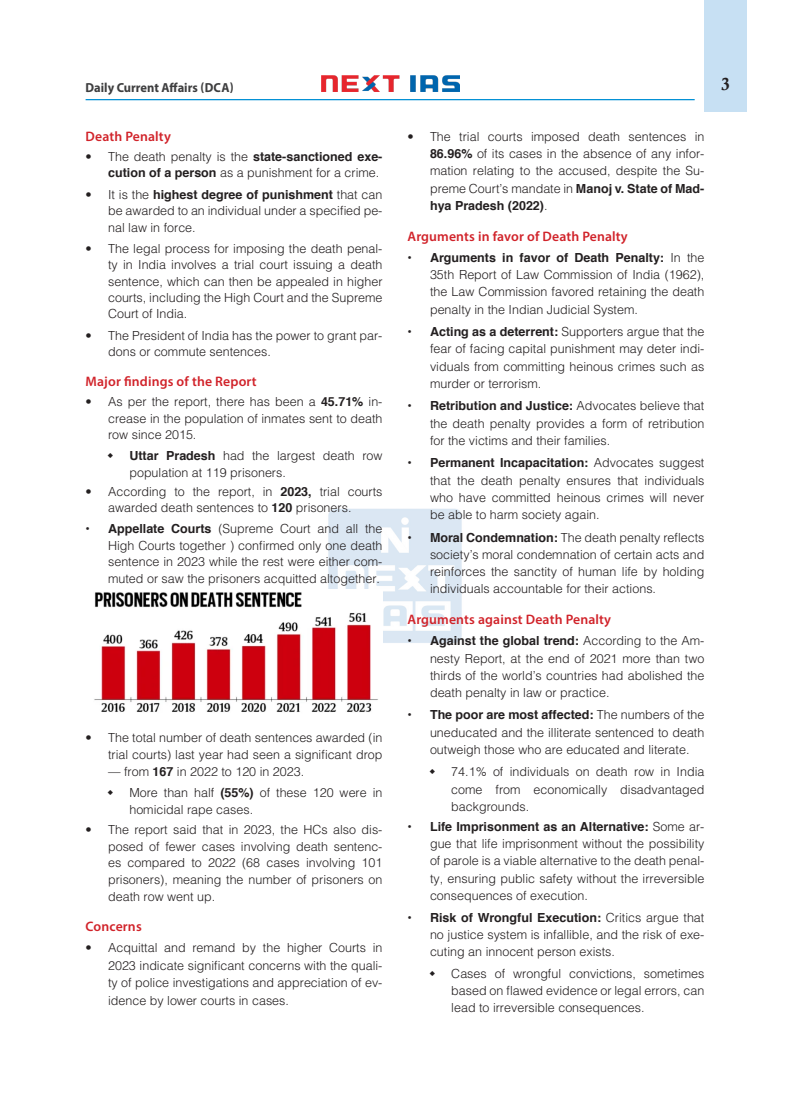
<style>
.page{position:relative;width:790px;height:1098px;background:#fff}
.page>*{position:absolute;margin:0;border:0;box-sizing:border-box;transform-origin:0 0}
.t1{font:17.5px "Calis MT Bol";color:#231f20}
.H-2{font:600 13.75px "Myriad Pro";letter-spacing:.01em;color:#d1232a}
.t2{font:700 13.12px "Myriad Pro";color:#3e3e3f;scale:.95 1}
.t3{font:300 12.5px/17.2px "Helvetica";color:#231f20;text-align:justify}
.s1{font-weight:700}
</style>
<div class="page">
<div style="left:704px;top:0;width:42px;height:112px;background:#c7e0f3"></div>
<img style="left:321px;top:76px;width:138px;height:15px">
<hr style="left:86px;top:99px;width:608px;height:1px;background:#008fd5">
<img style="left:328px;top:508px;width:134px;height:135px">
<img style="left:94px;top:589px;width:288px;height:123px">
<p class="t2" style="left:86px;top:79px;width:157px">Daily Current Affairs (DCA)</p>
<h1 class="t1" style="left:720px;top:74px;width:10px">3</h1>
<p class="H-2" style="left:86px;top:127px;width:87px">Death Penalty</p>
<p class="t3" style="left:86px;top:148px;width:298px;line-height:16.4px;text-align:right">• The death penalty is the <span class="s1">state-sanctioned exe&shy;cution of a person</span> as a punishment for a crime.</p>
<p class="t3" style="left:108px;top:186px;width:276px;line-height:16.4px;text-indent:-22px">• It is the <span class="s1">highest degree of punishment</span> that can be awarded to an individual under a specified pe&shy;nal law in force.</p>
<p class="t3" style="left:108px;top:240px;width:276px;line-height:16.4px;text-indent:-22px">• The legal process for imposing the death penal&shy;ty in India involves a trial court issuing a death sentence, which can then be appealed in higher courts, including the High Court and the Supreme Court of India.</p>
<p class="t3" style="left:108px;top:327px;width:276px;line-height:16.4px;text-indent:-22px">• The President of India has the power to grant par&shy;dons or commute sentences.</p>
<p class="H-2" style="left:86px;top:372px;width:172px">Major findings of the Report</p>
<p class="t3" style="left:108px;top:393px;width:276px;line-height:16.4px;text-indent:-22px">• As per the report, there has been a <span class="s1">45.71%</span> in&shy;crease in the population of inmates sent to death row since 2015.</p>
<p class="t3" style="left:129px;top:447px;width:254px;line-height:16.4px"><span class="s1">Uttar Pradesh</span> had the largest death row population at 119 prisoners.</p>
<p class="t3" style="left:108px;top:482px;width:276px;line-height:16.4px;text-indent:-22px">• According to the report, in <span class="s1">2023,</span> trial courts awarded death sentences to <span class="s1">120</span> prisoners.</p>
<p class="t3" style="left:108px;top:520px;width:276px;line-height:16.5px;text-indent:-22px"><span class="s1">• Appellate Courts</span> (Supreme Court and all the High Courts together ) confirmed only one death sentence in 2023 while the rest were either com&shy;muted or saw the prisoners acquitted altogether.</p>
<p class="t3" style="left:430px;top:127px;width:276px;text-indent:-22px">• The trial courts imposed death sentences in <span class="s1">86.96%</span> of its cases in the absence of any infor&shy;mation relating to the accused, despite the Su&shy;preme Court’s mandate in <span class="s1">Manoj v. State of Mad&shy;hya Pradesh (2022)</span>.</p>
<p class="H-2" style="left:407px;top:227px;width:222px">Arguments in favor of Death Penalty</p>
<p class="t3" style="left:430px;top:248px;width:276px;text-indent:-22px"><span class="s1">• Arguments in favor of Death Penalty:</span> In the 35th Report of Law Commission of India (1962), the Law Commission favored retaining the death penalty in the Indian Judicial System.</p>
<p class="t3" style="left:430px;top:323px;width:276px;text-indent:-23px"><span class="s1">• Acting as a deterrent:</span> Supporters argue that the fear of facing capital punishment may deter indi&shy;viduals from committing heinous crimes such as murder or terrorism.</p>
<p class="t3" style="left:430px;top:397px;width:276px;text-indent:-22px"><span class="s1">• Retribution and Justice:</span> Advocates believe that the death penalty provides a form of retribution for the victims and their families.</p>
<p class="t3" style="left:430px;top:454px;width:276px;text-indent:-22px"><span class="s1">• Permanent Incapacitation:</span> Advocates suggest that the death penalty ensures that individuals who have committed heinous crimes will never be able to harm society again.</p>
<p class="t3" style="left:430px;top:528px;width:276px;text-indent:-22px"><span class="s1">• Moral Condemnation:</span> The death penalty reflects society’s moral condemnation of certain acts and reinforces the sanctity of human life by holding individuals accountable for their actions.</p>
<p class="H-2" style="left:407px;top:610px;width:205px">Arguments against Death Penalty</p>
<p class="t3" style="left:430px;top:631px;width:276px;text-indent:-22px"><span class="s1">• Against the global trend:</span> According to the Am&shy;nesty Report, at the end of 2021 more than two thirds of the world’s countries had abolished the death penalty in law or practice.</p>
<p class="t3" style="left:430px;top:706px;width:276px;text-indent:-22px"><span class="s1">• The poor are most affected:</span> The numbers of the uneducated and the illiterate sentenced to death outweigh those who are educated and literate.</p>
<p class="t3" style="left:451px;top:763px;width:254px">74.1% of individuals on death row in India come from economically disadvantaged backgrounds.</p>
<p class="t3" style="left:430px;top:817px;width:276px;text-indent:-22px"><span class="s1">• Life Imprisonment as an Alternative:</span> Some ar&shy;gue that life imprisonment without the possibility of parole is a viable alternative to the death penal&shy;ty, ensuring public safety without the irreversible consequences of execution.</p>
<p class="t3" style="left:430px;top:909px;width:276px;line-height:16.9px;text-indent:-22px"><span class="s1">• Risk of Wrongful Execution:</span> Critics argue that no justice system is infallible, and the risk of exe&shy;cuting an innocent person exists.</p>
<p class="t3" style="left:451px;top:964px;width:254px">Cases of wrongful convictions, sometimes based on flawed evidence or legal errors, can lead to irreversible consequences.</p>
<p class="t3" style="left:86px;top:728px;width:298px;line-height:16.9px;text-align:right">• The total number of death sentences awarded (in trial courts) last year had seen a significant drop</p>
<p class="t3" style="left:108px;top:762px;width:197px">— from <span class="s1">167</span> in 2022 to 120 in 2023.</p>
<p class="t3" style="left:129px;top:784px;width:254px;line-height:16.9px">More than half <span class="s1">(55%)</span> of these 120 were in homicidal rape cases.</p>
<p class="t3" style="left:108px;top:820px;width:276px;line-height:16.9px;text-indent:-22px">• The report said that in 2023, the HCs also dis&shy;posed of fewer cases involving death sentenc&shy;es compared to 2022 (68 cases involving 101 prisoners), meaning the number of prisoners on death row went up.</p>
<p class="H-2" style="left:86px;top:918px;width:58px">Concerns</p>
<p class="t3" style="left:108px;top:938px;width:276px;line-height:17.6px;text-indent:-22px">• Acquittal and remand by the higher Courts in 2023 indicate significant concerns with the quali&shy;ty of police investigations and appreciation of ev&shy;idence by lower courts in cases.</p>
</div>
